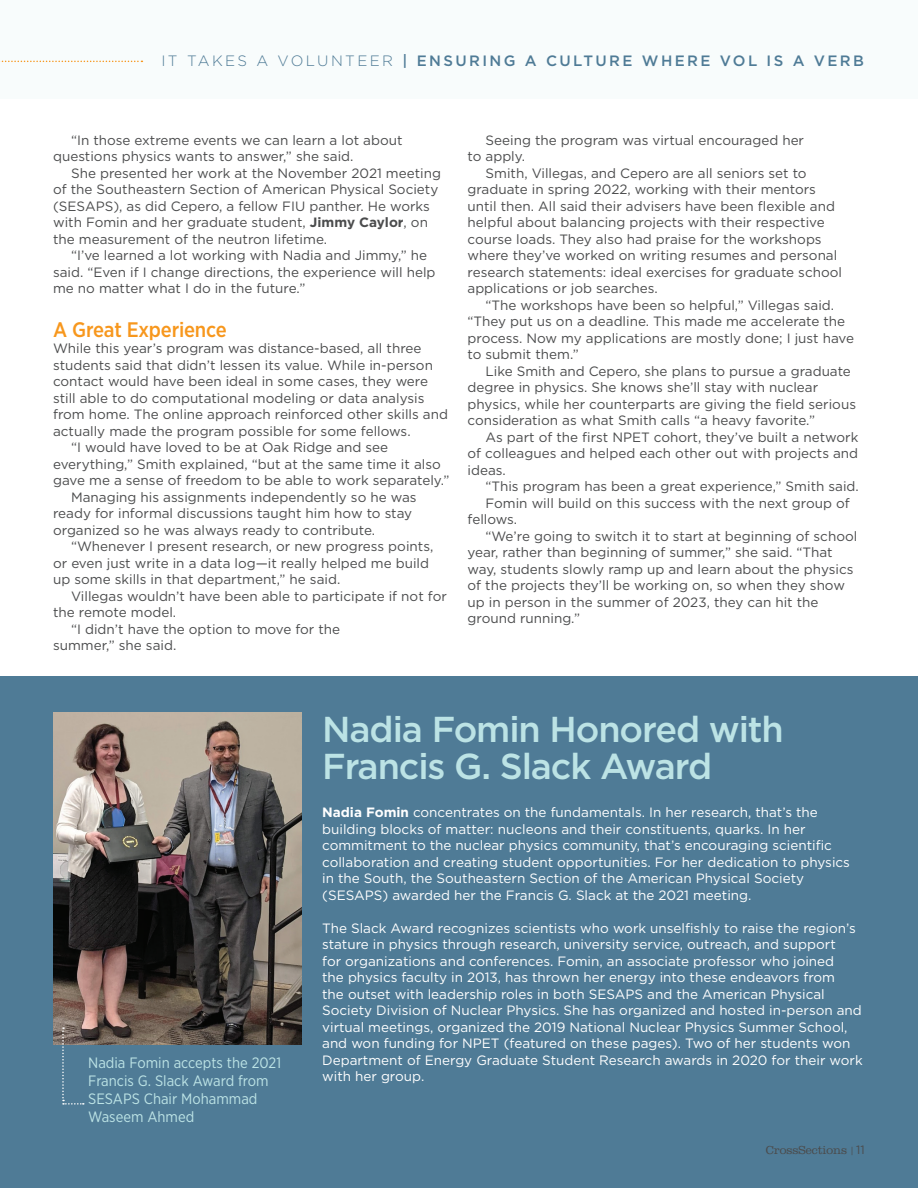
<style>
.page{position:relative;width:918px;height:1188px;background:#fff}
.page>*{position:absolute;margin:0;border:0;box-sizing:border-box;transform-origin:0 0}
.t1{font:500 36px/37.5px "Gotham";letter-spacing:-.03em;color:#bce3e5}
.t2{font:500 21px "Gotham Narrow";letter-spacing:-.01em;color:#f7971d}
.t3{font:15px/18px "Gotham Narrow";color:#bce3e5}
.t4{font:500 15px "Gotham";letter-spacing:.16em;color:#4f7b96}
.t5{font:13.5px/16.5px "Gotham";color:#4b4c4d}
.t6{font:13.5px/16.5px "Gotham";color:#fff}
.t7{font:300 12px "Clarendon LT Std";color:#4b4c4d}
.s1{font-weight:300}
.s2{font-weight:700}
.s3{font-family:"Gotham";font-weight:400;font-size:9px}
.s4{font-family:"Gotham";font-weight:400}
</style>
<div class="page">
<div style="left:0;top:0;width:918px;height:99px;background:#f8fcfc"></div>
<svg style="left:0;top:61px;width:142px;height:1px"></svg>
<div style="left:1px;top:677px;width:917px;height:511px;background:#4f7b96"></div>
<img style="left:54px;top:713px;width:247px;height:332px">
<svg style="left:62px;top:1027px;width:22px;height:78px"></svg>
<p class="t4" style="left:161px;top:51px;width:704px"><span class="s1">IT TAKES A VOLUNTEER</span> | ENSURING A CULTURE WHERE VOL IS A VERB</p>
<p class="t5" style="left:53px;top:132px;width:351px;text-indent:18px">“In those extreme events we can learn a lot about questions physics wants to answer,” she said.</p>
<p class="t5" style="left:53px;top:165px;width:389px;text-indent:18px">She presented her work at the November 2021 meeting of the Southeastern Section of American Physical Society (SESAPS), as did Cepero, a fellow FIU panther. He works with Fomin and her graduate student, <span class="s2">Jimmy Caylor</span>, on the measurement of the neutron lifetime.</p>
<p class="t5" style="left:53px;top:247px;width:384px;text-indent:18px">“I’ve learned a lot working with Nadia and Jimmy,” he said. “Even if I change directions, the experience will help me no matter what I do in the future.”</p>
<p class="t2" style="left:53px;top:316px;width:175px">A Great Experience</p>
<p class="t5" style="left:53px;top:340px;width:396px">While this year’s program was distance-based, all three students said that didn’t lessen its value. While in-person contact would have been ideal in some cases, they were still able to do computational modeling or data analysis from home. The online approach reinforced other skills and actually made the program possible for some fellows.</p>
<p class="t5" style="left:53px;top:439px;width:398px;text-indent:18px">“I would have loved to be at Oak Ridge and see everything,” Smith explained, “but at the same time it also gave me a sense of freedom to be able to work separately.”</p>
<p class="t5" style="left:53px;top:488px;width:365px;text-indent:18px">Managing his assignments independently so he was ready for informal discussions taught him how to stay organized so he was always ready to contribute.</p>
<p class="t5" style="left:53px;top:538px;width:382px;text-indent:18px">“Whenever I present research, or new progress points, or even just write in a data log—it really helped me build up some skills in that department,” he said.</p>
<p class="t5" style="left:53px;top:587px;width:395px;text-indent:18px">Villegas wouldn’t have been able to participate if not for the remote model.</p>
<p class="t5" style="left:53px;top:620px;width:289px;text-indent:18px">“I didn’t have the option to move for the summer,” she said.</p>
<p class="t5" style="left:468px;top:132px;width:338px;text-indent:18px">Seeing the program was virtual encouraged her to apply.</p>
<p class="t5" style="left:468px;top:165px;width:376px;text-indent:18px">Smith, Villegas, and Cepero are all seniors set to graduate in spring 2022, working with their mentors until then. All said their advisers have been flexible and helpful about balancing projects with their respective course loads. They also had praise for the workshops where they’ve worked on writing resumes and personal research statements: ideal exercises for graduate school applications or job searches.</p>
<p class="t5" style="left:468px;top:297px;width:388px;text-indent:18px">“The workshops have been so helpful,” Villegas said. “They put us on a deadline. This made me accelerate the process. Now my applications are mostly done; I just have to submit them.”</p>
<p class="t5" style="left:468px;top:363px;width:390px;text-indent:18px">Like Smith and Cepero, she plans to pursue a graduate degree in physics. She knows she’ll stay with nuclear physics, while her counterparts are giving the field serious consideration as what Smith calls “a heavy favorite.”</p>
<p class="t5" style="left:468px;top:429px;width:392px;text-align:justify;text-indent:18px">As part of the first NPET cohort, they’ve built a network of colleagues and helped each other out with projects and ideas.</p>
<p class="t5" style="left:486px;top:478px;width:375px">“This program has been a great experience,” Smith said.</p>
<p class="t5" style="left:468px;top:495px;width:384px;text-indent:18px">Fomin will build on this success with the next group of fellows.</p>
<p class="t5" style="left:468px;top:528px;width:391px;text-indent:18px">“We’re going to switch it to start at beginning of school year, rather than beginning of summer,” she said. “That way, students slowly ramp up and learn about the physics of the projects they’ll be working on, so when they show up in person in the summer of 2023, they can hit the ground running.”</p>
<p class="t3" style="left:88px;top:1054px;width:194px">Nadia Fomin accepts the 2021<br>Francis G. Slack Award from<br>SESAPS Chair Mohammad<br>Waseem Ahmed</p>
<p class="t1" style="left:322px;top:710px;width:463px">Nadia Fomin Honored with<br>Francis G. Slack Award</p>
<p class="t6" style="left:322px;top:804px;width:529px"><span class="s2">Nadia Fomin</span> concentrates on the fundamentals. In her research, that’s the building blocks of matter: nucleons and their constituents, quarks. In her commitment to the nuclear physics community, that’s encouraging scientific collaboration and creating student opportunities. For her dedication to physics in the South, the Southeastern Section of the American Physical Society (SESAPS) awarded her the Francis G. Slack at the 2021 meeting.</p>
<p class="t6" style="left:322px;top:919px;width:542px">The Slack Award recognizes scientists who work unselfishly to raise the region’s stature in physics through research, university service, outreach, and support<br>for organizations and conferences. Fomin, an associate professor who joined<br>the physics faculty in 2013, has thrown her energy into these endeavors from<br>the outset with leadership roles in both SESAPS and the American Physical Society Division of Nuclear Physics. She has organized and hosted in-person and virtual meetings, organized the 2019 National Nuclear Physics Summer School, and won funding for NPET (featured on these pages). Two of her students won Department of Energy Graduate Student Research awards in 2020 for their work with her group.</p>
<p class="t7" style="left:766px;top:1143px;width:101px">CrossSections <span class="s3">|</span> <span class="s4">11</span></p>
</div>
